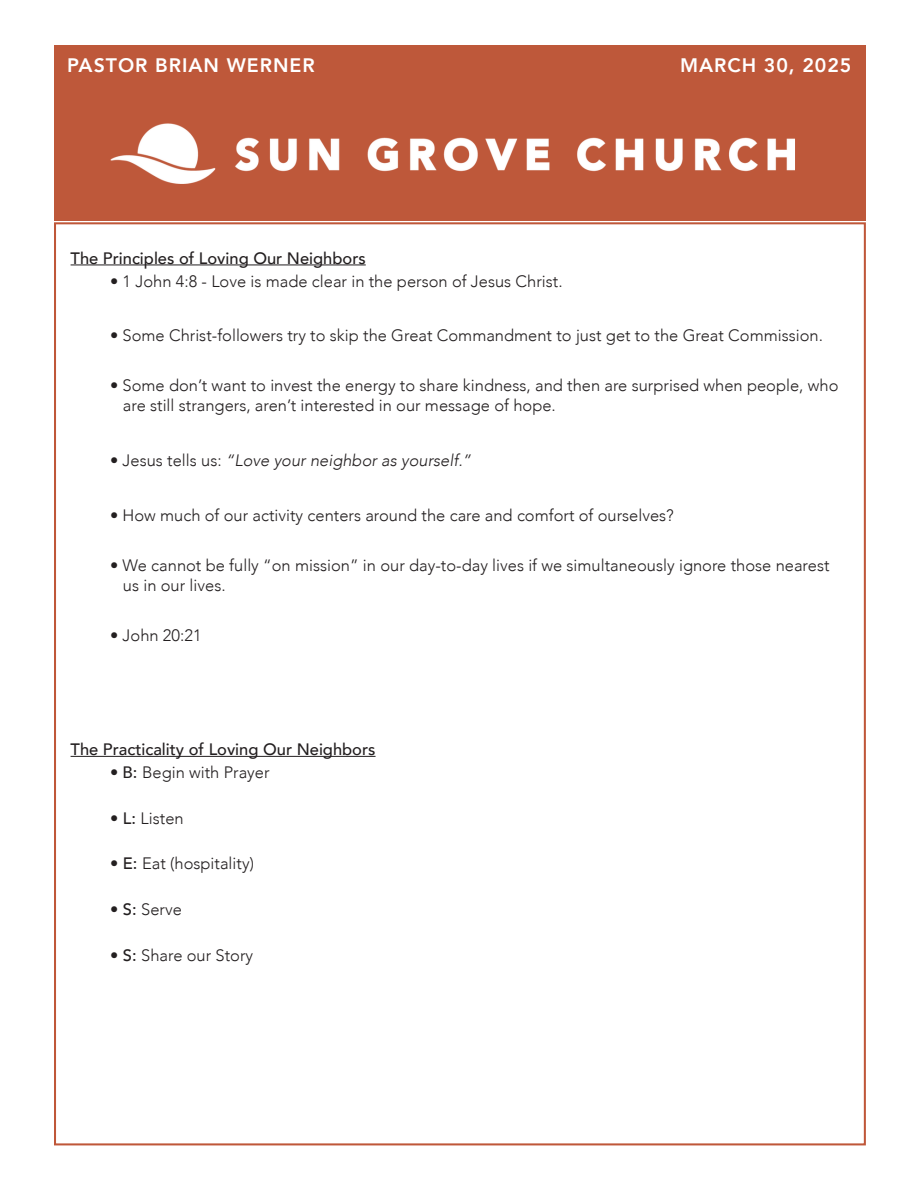
<style>
.page{position:relative;width:918px;height:1188px;background:#fff}
.page>*{position:absolute;margin:0;border:0;box-sizing:border-box;transform-origin:0 0}
.t1{font:800 19.5px "Avenir";letter-spacing:.05em;color:#fff}
.t2{font:300 16.5px "Avenir";color:#231f20}
.t3{font:500 16.5px "Avenir";color:#231f20}
.t4{font:italic 300 16.5px "Avenir";color:#231f20}
.s1{font-style:normal}
.s2{font-weight:500}
</style>
<div class="page">
<hr style="left:71px;top:265px;width:295px;height:1px;background:#231f20">
<hr style="left:71px;top:756px;width:305px;height:1px;background:#231f20">
<img style="left:54px;top:45px;width:812px;height:175px">
<p class="t1" style="left:67px;top:50px;width:249px">PASTOR BRIAN WERNER</p>
<p class="t1" style="left:680px;top:50px;width:173px">MARCH 30, 2025</p>
<p class="t3" style="left:71px;top:244px;width:297px">The Principles of Loving Our Neighbors</p>
<p class="t2" style="left:110px;top:271px;width:454px">• 1 John 4:8 - Love is made clear in the person of Jesus Christ.</p>
<p class="t2" style="left:110px;top:326px;width:715px">• Some Christ-followers try to skip the Great Commandment to just get to the Great Commission.</p>
<p class="t2" style="left:110px;top:376px;width:730px">• Some don’t want to invest the energy to share kindness, and then are surprised when people, who</p>
<p class="t2" style="left:123px;top:396px;width:434px">are still strangers, aren’t interested in our message of hope.</p>
<p class="t4" style="left:110px;top:451px;width:363px"><span class="s1">• Jesus tells us:</span> “Love your neighbor as yourself.”</p>
<p class="t2" style="left:110px;top:505px;width:565px">• How much of our activity centers around the care and comfort of ourselves?</p>
<p class="t2" style="left:110px;top:555px;width:721px">• We cannot be fully “on mission” in our day-to-day lives if we simultaneously ignore those nearest</p>
<p class="t2" style="left:123px;top:575px;width:104px">us in our lives.</p>
<p class="t2" style="left:110px;top:625px;width:93px">• John 20:21</p>
<p class="t3" style="left:71px;top:735px;width:306px">The Practicality of Loving Our Neighbors</p>
<p class="t2" style="left:110px;top:763px;width:161px">• <span class="s2">B:</span> Begin with Prayer</p>
<p class="t2" style="left:110px;top:808px;width:75px"><span class="s2">• L:</span> Listen</p>
<p class="t2" style="left:110px;top:854px;width:145px"><span class="s2">• E:</span> Eat (hospitality)</p>
<p class="t2" style="left:110px;top:900px;width:73px"><span class="s2">• S:</span> Serve</p>
<p class="t2" style="left:110px;top:945px;width:145px"><span class="s2">• S:</span> Share our Story</p>
</div>
